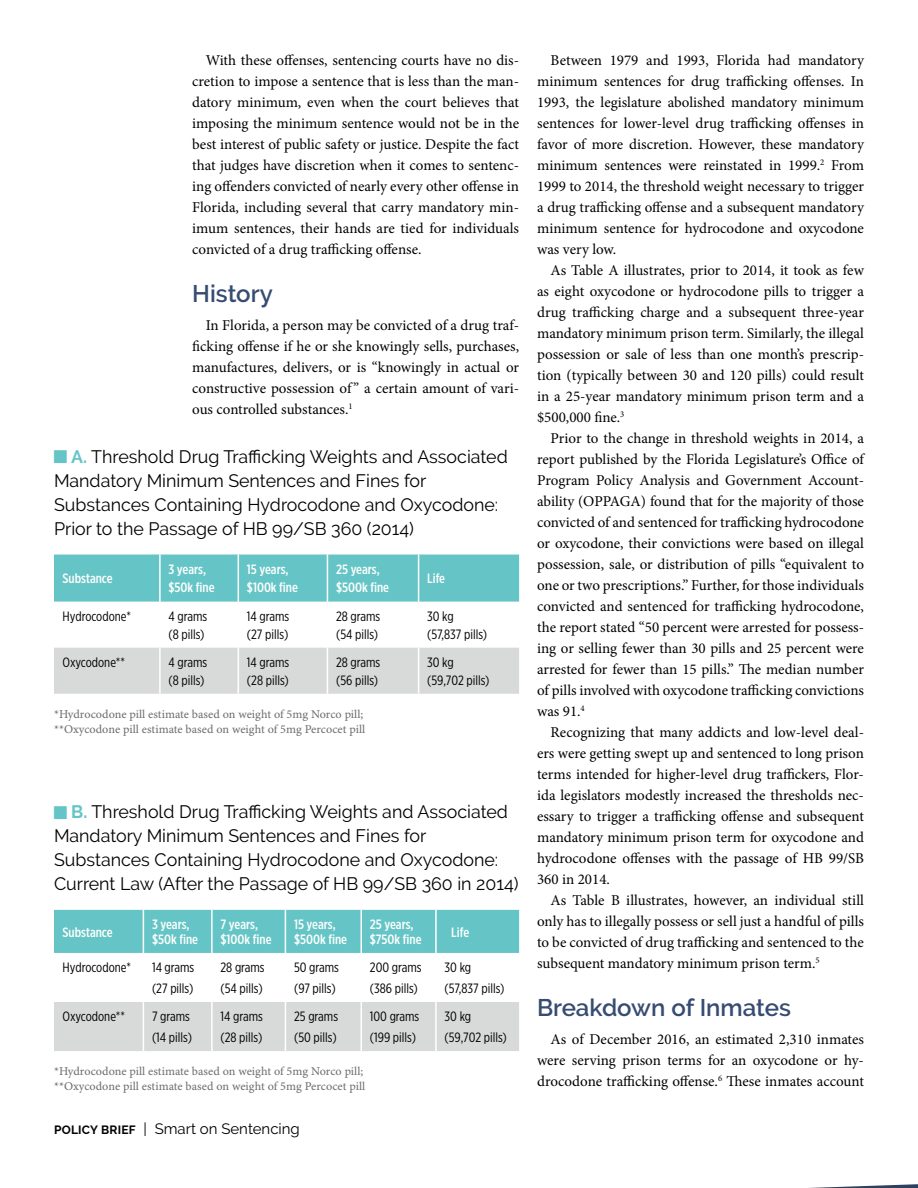
<style>
.page{position:relative;width:918px;height:1188px;background:#fff}
.page>*{position:absolute;margin:0;border:0;box-sizing:border-box;transform-origin:0 0}
.t1{font:600 24px "Raleway";color:#364c72}
.t2{font:18px/24px "Raleway";color:#000}
.t3{font:15px/21px "Minion Pro";color:#000;text-align:justify}
.t4{font:15px "Raleway";color:#000}
.t5{font:13.5px/21px "Gotham X Narrow";color:#000}
.t6{font:500 13.5px/15px "Gotham X Narrow";color:#fff}
.t7{font:12px/15px "Minion Pro Capt";color:#6d6e71}
.s1{font-weight:700;color:#65c5c6}
.s2{font-weight:700;font-size:12px}
</style>
<div class="page">
<div style="left:54px;top:555px;width:465px;height:47px;background:#65c5c6"></div>
<div style="left:54px;top:648px;width:465px;height:46px;background:#d8dad9"></div>
<hr style="left:159px;top:555px;width:2px;height:47px;background:#fff">
<hr style="left:238px;top:555px;width:1px;height:47px;background:#fff">
<hr style="left:327px;top:555px;width:1px;height:47px;background:#fff">
<hr style="left:418px;top:555px;width:1px;height:47px;background:#fff">
<hr style="left:159px;top:648px;width:2px;height:46px;background:#fff">
<hr style="left:238px;top:648px;width:1px;height:46px;background:#fff">
<hr style="left:327px;top:648px;width:1px;height:46px;background:#fff">
<hr style="left:418px;top:648px;width:1px;height:46px;background:#fff">
<div style="left:54px;top:910px;width:465px;height:43px;background:#65c5c6"></div>
<div style="left:54px;top:1002px;width:465px;height:49px;background:#d8dad9"></div>
<hr style="left:143px;top:910px;width:1px;height:43px;background:#fff">
<hr style="left:211px;top:910px;width:2px;height:43px;background:#fff">
<hr style="left:285px;top:910px;width:1px;height:43px;background:#fff">
<hr style="left:361px;top:910px;width:1px;height:43px;background:#fff">
<hr style="left:143px;top:1002px;width:1px;height:49px;background:#fff">
<hr style="left:211px;top:1002px;width:2px;height:49px;background:#fff">
<hr style="left:285px;top:1002px;width:1px;height:49px;background:#fff">
<hr style="left:361px;top:1002px;width:1px;height:49px;background:#fff">
<hr style="left:435px;top:1002px;width:2px;height:49px;background:#fff">
<hr style="left:435px;top:910px;width:2px;height:43px;background:#fff">
<svg style="left:809px;top:1184px;width:109px;height:4px"></svg>
<p class="t3" style="left:192px;top:50px;width:328px;text-indent:14px">With these offenses, sentencing courts have no dis&shy;cretion to impose a sentence that is less than the man&shy;datory minimum, even when the court believes that imposing the minimum sentence would not be in the best interest of public safety or justice. Despite the fact that judges have discretion when it comes to sentenc&shy;ing offenders convicted of nearly every other offense in Florida, including several that carry mandatory min&shy;imum sentences, their hands are tied for individuals convicted of a drug trafficking offense.</p>
<h1 class="t1" style="left:192px;top:280px;width:82px">History</h1>
<p class="t3" style="left:192px;top:314px;width:328px;text-indent:14px">In Florida, a person may be convicted of a drug traf&shy;ficking offense if he or she knowingly sells, purchases, manufactures, delivers, or is “knowingly in actual or constructive possession of ” a certain amount of vari&shy;ous controlled substances.<sup>1</sup></p>
<p class="t2" style="left:54px;top:445px;width:455px;text-indent:17px"><span class="s1">A.</span> Threshold Drug Trafficking Weights and Associated Mandatory Minimum Sentences and Fines for Substances Containing Hydrocodone and Oxycodone:<br>Prior to the Passage of HB 99/SB 360 (2014)</p>
<p class="t6" style="left:63px;top:571px;width:52px">Substance</p>
<p class="t6" style="left:169px;top:561px;width:48px;line-height:18px">3 years, $50k fine</p>
<p class="t6" style="left:247px;top:561px;width:53px;line-height:18px">15 years, $100k fine</p>
<p class="t6" style="left:336px;top:561px;width:55px;line-height:18px">25 years, $500k fine</p>
<p class="t6" style="left:427px;top:571px;width:19px">Life</p>
<p class="t5" style="left:63px;top:606px;width:70px">Hydrocodone*</p>
<p class="t5" style="left:169px;top:607px;width:40px;line-height:18px">4 grams (8 pills)</p>
<p class="t5" style="left:247px;top:607px;width:44px;line-height:18px">14 grams (27 pills)</p>
<p class="t5" style="left:336px;top:607px;width:46px;line-height:18px">28 grams (54 pills)</p>
<p class="t5" style="left:427px;top:607px;width:61px;line-height:18px">30 kg (57,837 pills)</p>
<p class="t5" style="left:63px;top:652px;width:64px">Oxycodone**</p>
<p class="t5" style="left:169px;top:653px;width:40px;line-height:18px">4 grams (8 pills)</p>
<p class="t5" style="left:247px;top:653px;width:44px;line-height:18px">14 grams (28 pills)</p>
<p class="t5" style="left:336px;top:653px;width:46px;line-height:18px">28 grams (56 pills)</p>
<p class="t5" style="left:427px;top:653px;width:64px;line-height:18px">30 kg (59,702 pills)</p>
<p class="t7" style="left:54px;top:707px;width:313px">*Hydrocodone pill estimate based on weight of 5mg Norco pill; **Oxycodone pill estimate based on weight of 5mg Percocet pill</p>
<p class="t2" style="left:54px;top:800px;width:466px;text-indent:17px"><span class="s1">B.</span> Threshold Drug Trafficking Weights and Associated Mandatory Minimum Sentences and Fines for Substances Containing Hydrocodone and Oxycodone:<br>Current Law (After the Passage of HB 99/SB 360 in 2014)</p>
<p class="t6" style="left:63px;top:924px;width:52px">Substance</p>
<p class="t6" style="left:152px;top:917px;width:48px">3 years, $50k fine</p>
<p class="t6" style="left:221px;top:917px;width:53px">7 years, $100k fine</p>
<p class="t6" style="left:294px;top:917px;width:55px">15 years, $500k fine</p>
<p class="t6" style="left:370px;top:917px;width:53px">25 years, $750k fine</p>
<p class="t6" style="left:451px;top:924px;width:19px">Life</p>
<p class="t5" style="left:63px;top:957px;width:70px">Hydrocodone*</p>
<p class="t5" style="left:152px;top:957px;width:44px">14 grams (27 pills)</p>
<p class="t5" style="left:221px;top:957px;width:46px">28 grams (54 pills)</p>
<p class="t5" style="left:294px;top:957px;width:46px">50 grams (97 pills)</p>
<p class="t5" style="left:370px;top:957px;width:53px">200 grams (386 pills)</p>
<p class="t5" style="left:445px;top:957px;width:61px">30 kg (57,837 pills)</p>
<p class="t5" style="left:63px;top:1006px;width:64px">Oxycodone**</p>
<p class="t5" style="left:152px;top:1006px;width:41px">7 grams (14 pills)</p>
<p class="t5" style="left:221px;top:1006px;width:44px">14 grams (28 pills)</p>
<p class="t5" style="left:294px;top:1006px;width:45px">25 grams (50 pills)</p>
<p class="t5" style="left:370px;top:1006px;width:51px">100 grams (199 pills)</p>
<p class="t5" style="left:445px;top:1006px;width:64px">30 kg (59,702 pills)</p>
<p class="t7" style="left:54px;top:1064px;width:313px">*Hydrocodone pill estimate based on weight of 5mg Norco pill; **Oxycodone pill estimate based on weight of 5mg Percocet pill</p>
<p class="t4" style="left:54px;top:1120px;width:247px"><span class="s2">POLICY BRIEF</span> | Smart on Sentencing</p>
<p class="t3" style="left:537px;top:50px;width:328px;text-indent:14px">Between 1979 and 1993, Florida had mandatory minimum sentences for drug trafficking offenses. In 1993, the legislature abolished mandatory minimum sentences for lower-level drug trafficking offenses in favor of more discretion. However, these mandatory minimum sentences were reinstated in 1999.<sup>2</sup> From 1999 to 2014, the threshold weight necessary to trigger a drug trafficking offense and a subsequent mandatory minimum sentence for hydrocodone and oxycodone was very low.</p>
<p class="t3" style="left:537px;top:260px;width:328px;text-indent:14px">As Table A illustrates, prior to 2014, it took as few as eight oxycodone or hydrocodone pills to trigger a drug trafficking charge and a subsequent three-year mandatory minimum prison term. Similarly, the illegal possession or sale of less than one month’s prescrip&shy;tion (typically between 30 and 120 pills) could result in a 25-year mandatory minimum prison term and a $500,000 fine.<sup>3</sup></p>
<p class="t3" style="left:537px;top:428px;width:328px;text-indent:14px">Prior to the change in threshold weights in 2014, a report published by the Florida Legislature’s Office of Program Policy Analysis and Government Account&shy;ability (OPPAGA) found that for the majority of those convicted of and sentenced for trafficking hydrocodone or oxycodone, their convictions were based on illegal possession, sale, or distribution of pills “equivalent to one or two prescriptions.” Further, for those individuals convicted and sentenced for trafficking hydrocodone, the report stated “50 percent were arrested for possess&shy;ing or selling fewer than 30 pills and 25 percent were arrested for fewer than 15 pills.” The median number of pills involved with oxycodone trafficking convictions was 91.<sup>4</sup></p>
<p class="t3" style="left:537px;top:722px;width:328px;text-indent:14px">Recognizing that many addicts and low-level deal&shy;ers were getting swept up and sentenced to long prison terms intended for higher-level drug traffickers, Flor&shy;ida legislators modestly increased the thresholds nec&shy;essary to trigger a trafficking offense and subsequent mandatory minimum prison term for oxycodone and hydrocodone offenses with the passage of HB 99/SB 360 in 2014.</p>
<p class="t3" style="left:537px;top:890px;width:328px;text-indent:14px">As Table B illustrates, however, an individual still only has to illegally possess or sell just a handful of pills to be convicted of drug trafficking and sentenced to the subsequent mandatory minimum prison term.<sup>5</sup></p>
<h1 class="t1" style="left:537px;top:994px;width:255px">Breakdown of Inmates</h1>
<p class="t3" style="left:537px;top:1028px;width:328px;text-indent:14px">As of December 2016, an estimated 2,310 inmates were serving prison terms for an oxycodone or hy&shy;drocodone trafficking offense.<sup>6</sup> These inmates account</p>
</div>
